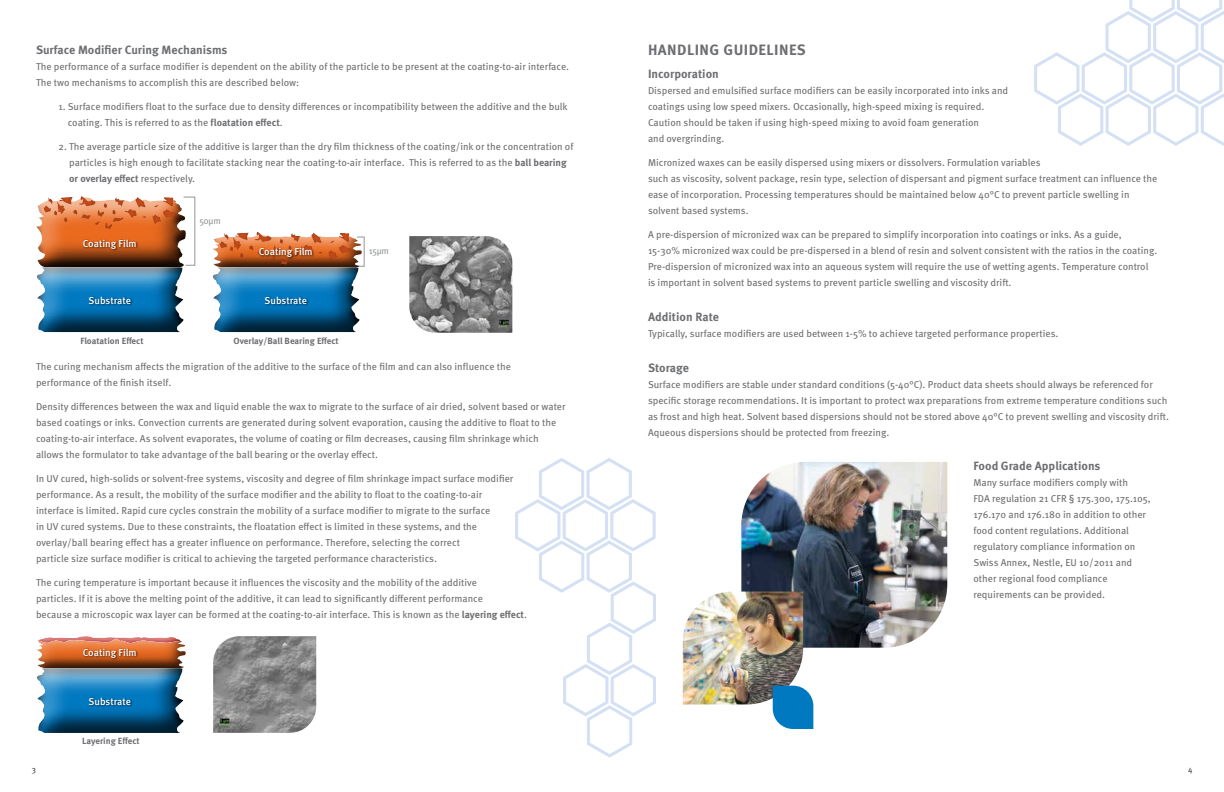
<style>
.page{position:relative;width:1224px;height:792px;background:#fff}
.page>*{position:absolute;margin:0;border:0;box-sizing:border-box;transform-origin:0 0}
.t1{font:700 15px "Meta OT";letter-spacing:.03em;color:#6d6e71}
.t2{font:700 12px "Meta OT";color:#6d6e71}
.t3{font:10px/16px "Meta OT";color:#6d6e71}
.t4{font:500 10px "Meta OT";letter-spacing:-.005em;color:#fff}
.t5{font:9.2px "Meta OT";letter-spacing:-.03em;color:#939598}
.t6{font:700 9px "Meta OT";color:#6d6e71}
.t7{font:8px "Meta OT";color:#414042}
.s1{font-weight:700}
</style>
<div class="page">
<svg style="left:515px;top:458px;width:141px;height:300px"></svg>
<svg style="left:1034px;top:0;width:190px;height:146px"></svg>
<img style="left:213px;top:636px;width:103px;height:97px">
<svg style="left:36px;top:636px;width:150px;height:31px;background:#c47751"></svg>
<div style="left:36px;top:667px;width:149px;height:67px;background:#000;opacity:.75"></div>
<div style="left:88px;top:697px;width:45px;height:11px;background:#000;opacity:.75"></div>
<div style="left:82px;top:648px;width:56px;height:13px;background:#000;opacity:.75"></div>
<img style="left:409px;top:236px;width:103px;height:97px">
<svg style="left:36px;top:196px;width:160px;height:136px;background:#837d7b"></svg>
<svg style="left:212px;top:232px;width:153px;height:100px;background:#667b88"></svg>
<img style="left:741px;top:462px;width:206px;height:186px">
<img style="left:683px;top:592px;width:120px;height:112px">
<svg style="left:773px;top:686px;width:40px;height:43px;background:#1785c6"></svg>
<p class="t2" style="left:36px;top:42px;width:193px">Surface Modifier Curing Mechanisms</p>
<p class="t3" style="left:36px;top:59px;width:535px">The performance of a surface modifier is dependent on the ability of the particle to be present at the coating-to-air interface.<br>The two mechanisms to accomplish this are described below:</p>
<p class="t3" style="left:68px;top:99px;width:501px;text-indent:-9px">1. Surface modifiers float to the surface due to density differences or incompatibility between the additive and the bulk coating. This is referred to as the <span class="s1">floatation effect</span>.</p>
<p class="t3" style="left:69px;top:139px;width:506px;text-indent:-11px">2. The average particle size of the additive is larger than the dry film thickness of the coating/ink or the concentration of particles is high enough to facilitate stacking near the coating-to-air interface. This is referred to as the <span class="s1">ball bearing or overlay effect</span> respectively.</p>
<p class="t4" style="left:83px;top:238px;width:55px">Coating Film</p>
<p class="t4" style="left:89px;top:294px;width:44px">Substrate</p>
<p class="t5" style="left:199px;top:215px;width:23px">50μm</p>
<p class="t4" style="left:259px;top:246px;width:55px">Coating Film</p>
<p class="t5" style="left:369px;top:245px;width:22px">15μm</p>
<p class="t4" style="left:265px;top:294px;width:44px">Substrate</p>
<p class="t6" style="left:80px;top:335px;width:65px">Floatation Effect</p>
<p class="t6" style="left:234px;top:335px;width:107px">Overlay/Ball Bearing Effect</p>
<p class="t3" style="left:36px;top:359px;width:476px">The curing mechanism affects the migration of the additive to the surface of the film and can also influence the performance of the finish itself.</p>
<p class="t3" style="left:36px;top:399px;width:531px">Density differences between the wax and liquid enable the wax to migrate to the surface of air dried, solvent based or water based coatings or inks. Convection currents are generated during solvent evaporation, causing the additive to float to the coating-to-air interface. As solvent evaporates, the volume of coating or film decreases, causing film shrinkage which allows the formulator to take advantage of the ball bearing or the overlay effect.</p>
<p class="t3" style="left:36px;top:471px;width:479px">In UV cured, high-solids or solvent-free systems, viscosity and degree of film shrinkage impact surface modifier performance. As a result, the mobility of the surface modifier and the ability to float to the coating-to-air interface is limited. Rapid cure cycles constrain the mobility of a surface modifier to migrate to the surface<br>in UV cured systems. Due to these constraints, the floatation effect is limited in these systems, and the overlay/ball bearing effect has a greater influence on performance. Therefore, selecting the correct<br>particle size surface modifier is critical to achieving the targeted performance characteristics.</p>
<p class="t3" style="left:36px;top:575px;width:493px">The curing temperature is important because it influences the viscosity and the mobility of the additive<br>particles. If it is above the melting point of the additive, it can lead to significantly different performance<br>because a microscopic wax layer can be formed at the coating-to-air interface. This is known as the <span class="s1">layering effect</span>.</p>
<p class="t4" style="left:83px;top:647px;width:55px">Coating Film</p>
<p class="t4" style="left:89px;top:695px;width:44px">Substrate</p>
<p class="t6" style="left:82px;top:736px;width:59px">Layering Effect</p>
<h1 class="t1" style="left:648px;top:41px;width:159px">HANDLING GUIDELINES</h1>
<p class="t2" style="left:648px;top:66px;width:72px">Incorporation</p>
<p class="t3" style="left:648px;top:82px;width:362px">Dispersed and emulsified surface modifiers can be easily incorporated into inks and coatings using low speed mixers. Occasionally, high-speed mixing is required.<br>Caution should be taken if using high-speed mixing to avoid foam generation<br>and overgrinding.</p>
<p class="t3" style="left:648px;top:154px;width:511px">Micronized waxes can be easily dispersed using mixers or dissolvers. Formulation variables<br>such as viscosity, solvent package, resin type, selection of dispersant and pigment surface treatment can influence the ease of incorporation. Processing temperatures should be maintained below 40°C to prevent particle swelling in solvent based systems.</p>
<p class="t3" style="left:648px;top:226px;width:511px">A pre-dispersion of micronized wax can be prepared to simplify incorporation into coatings or inks. As a guide,<br>15-30% micronized wax could be pre-dispersed in a blend of resin and solvent consistent with the ratios in the coating.<br>Pre-dispersion of micronized wax into an aqueous system will require the use of wetting agents. Temperature control is important in solvent based systems to prevent particle swelling and viscosity drift.</p>
<p class="t2" style="left:648px;top:309px;width:72px">Addition Rate</p>
<p class="t3" style="left:648px;top:325px;width:412px">Typically, surface modifiers are used between 1-5% to achieve targeted performance properties.</p>
<p class="t2" style="left:648px;top:360px;width:42px">Storage</p>
<p class="t3" style="left:648px;top:376px;width:522px">Surface modifiers are stable under standard conditions (5-40°C). Product data sheets should always be referenced for specific storage recommendations. It is important to protect wax preparations from extreme temperature conditions such as frost and high heat. Solvent based dispersions should not be stored above 40°C to prevent swelling and viscosity drift.<br>Aqueous dispersions should be protected from freezing.</p>
<p class="t2" style="left:973px;top:458px;width:129px">Food Grade Applications</p>
<p class="t3" style="left:973px;top:475px;width:179px">Many surface modifiers comply with<br>FDA regulation 21 CFR § 175.300, 175.105, 176.170 and 176.180 in addition to other food content regulations. Additional regulatory compliance information on Swiss Annex, Nestle, EU 10/2011 and other regional food compliance requirements can be provided.</p>
<p class="t7" style="left:32px;top:764px;width:6px">3</p>
<p class="t7" style="left:1188px;top:764px;width:6px">4</p>
</div>
